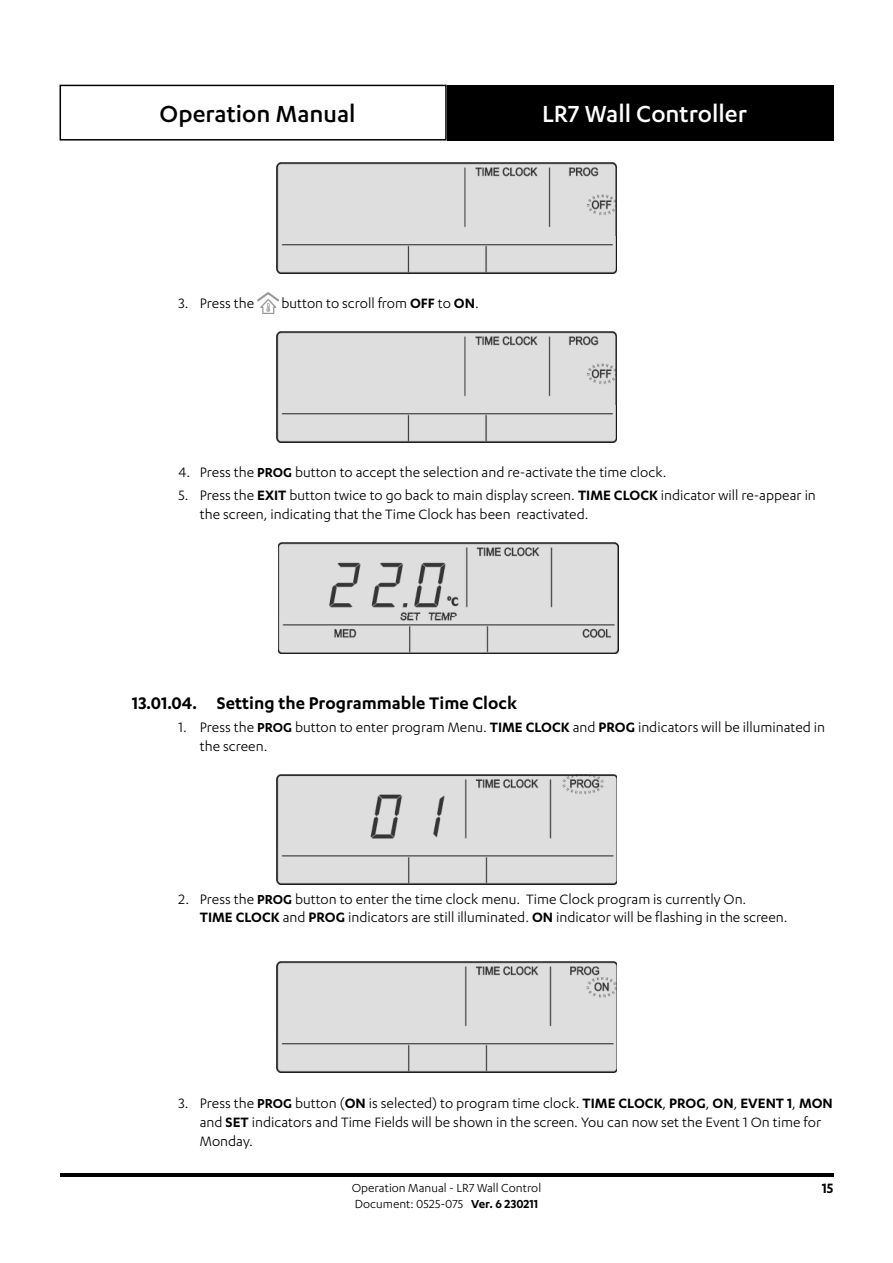
<style>
.page{position:relative;width:893px;height:1263px;background:#fff}
.page>*{position:absolute;margin:0;border:0;box-sizing:border-box;transform-origin:0 0}
.t1{font:500 27px "Karbon";color:#fff}
.t2{font:500 27px "Karbon";color:#000}
.t3{font:600 19.5px "Karbon";color:#000}
.t4{font:15.75px/18.9px "Karbon";color:#000}
.t5{font:600 15.75px "Karbon";color:#000}
.t6{font:13.5px/16.2px "Karbon";color:#000}
.s1{font-weight:600}
.s2{font-weight:600;font-size:15px}
</style>
<div class="page">
<hr style="left:60px;top:1173px;width:773px;height:3px;background:#000">
<svg style="left:60px;top:85px;width:387px;height:56px"></svg>
<div style="left:447px;top:85px;width:386px;height:56px;background:#000"></div>
<img style="left:277px;top:163px;width:340px;height:110px">
<img style="left:257px;top:293px;width:22px;height:21px">
<img style="left:277px;top:332px;width:340px;height:110px">
<img style="left:278px;top:542px;width:340px;height:111px">
<img style="left:277px;top:774px;width:340px;height:111px">
<img style="left:277px;top:962px;width:340px;height:110px">
<h1 class="t2" style="left:160px;top:103px;width:197px">Operation Manual</h1>
<h1 class="t1" style="left:542px;top:104px;width:206px">LR7 Wall Controller</h1>
<p class="t4" style="left:179px;top:295px;width:77px">3. Press the</p>
<p class="t4" style="left:282px;top:295px;width:199px">button to scroll from <span class="s1">OFF</span> to <span class="s1">ON</span>.</p>
<p class="t4" style="left:179px;top:464px;width:489px">4. Press the <span class="s2">PROG</span> button to accept the selection and re-activate the time clock.</p>
<p class="t4" style="left:200px;top:487px;width:618px;text-indent:-21px">5. Press the <span class="s1">EXIT</span> button twice to go back to main display screen. <span class="s1">TIME CLOCK</span> indicator will re-appear in the screen, indicating that the Time Clock has been reactivated.</p>
<p class="t3" style="left:132px;top:695px;width:387px">13.01.04. Setting the Programmable Time Clock</p>
<p class="t4" style="left:200px;top:719px;width:627px;text-indent:-21px">1. Press the <span class="s2">PROG</span> button to enter program Menu. <span class="s1">TIME CLOCK</span> and <span class="s1">PROG</span> indicators will be illuminated in the screen.</p>
<p class="t4" style="left:200px;top:890px;width:589px;text-indent:-21px">2. Press the <span class="s2">PROG</span> button to enter the time clock menu. Time Clock program is currently On.<br><span class="s1">TIME CLOCK</span> and <span class="s1">PROG</span> indicators are still illuminated. <span class="s1">ON</span> indicator will be flashing in the screen.</p>
<p class="t4" style="left:200px;top:1094px;width:634px;text-indent:-21px">3. Press the <span class="s2">PROG</span> button (<span class="s1">ON</span> is selected) to program time clock. <span class="s1">TIME CLOCK</span>, <span class="s1">PROG</span>, <span class="s1">ON</span>, <span class="s1">EVENT 1</span>, <span class="s1">MON </span>and <span class="s1">SET</span> indicators and Time Fields will be shown in the screen. You can now set the Event 1 On time for<br>Monday.</p>
<p class="t6" style="left:352px;top:1180px;width:191px">Operation Manual - LR7 Wall Control<br>Document: 0525-075 <span class="s1">Ver. 6 230211</span></p>
<p class="t5" style="left:822px;top:1182px;width:13px">15</p>
</div>
